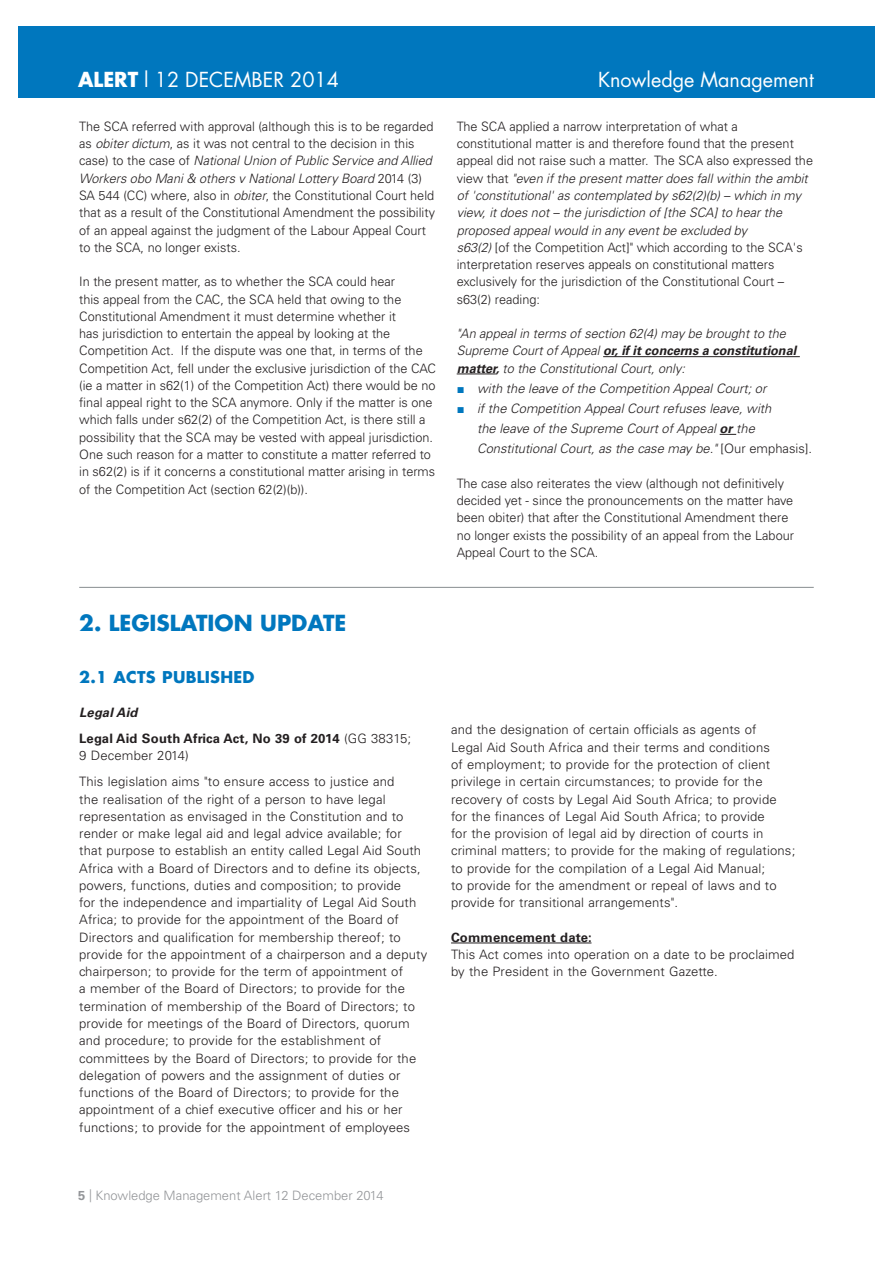
<style>
.page{position:relative;width:893px;height:1263px;background:#fff}
.page>*{position:absolute;margin:0;border:0;box-sizing:border-box;transform-origin:0 0}
.t1{font:700 21.6px "Futura Std";color:#0077be}
.t2{font:20.1px "Futura Std";color:#fff}
.t3{font:700 15.9px "Futura Std";letter-spacing:.015em;color:#0077be}
.t4{font:300 12.9px/17.2px "Univers LT Std";color:#231f20}
.t5{font:italic 300 12.9px/17.2px "Univers LT Std";color:#231f20}
.t6{font:700 12.9px/26px "Univers LT Std";letter-spacing:.01em;color:#231f20}
.t7{font:300 12.9px "Univers LT Std";color:#939598}
.s1{font-weight:700}
.s2{font-style:italic}
.s3{font-family:"Times New Roman";font-weight:400;font-style:normal;color:#0077be}
.s4{font-style:normal}
.s5{font-weight:300}
</style>
<div class="page">
<div style="left:18px;top:26px;width:856px;height:71px;background:#0077be"></div>
<hr style="left:603px;top:356px;width:196px;height:1px;background:#231f20">
<hr style="left:456px;top:374px;width:40px;height:1px;background:#231f20">
<svg style="left:719px;top:434px;width:17px;height:1px"></svg>
<hr style="left:451px;top:943px;width:140px;height:1px;background:#231f20">
<hr style="left:79px;top:587px;width:734px;height:1px;background:#888d90">
<h2 class="t2" style="left:78px;top:70px;width:262px"><span class="s1">ALERT</span> l 12 DECEMBER 2014</h2>
<p class="t4" style="left:79px;top:119px;width:357px">The SCA referred with approval (although this is to be regarded as <span class="s2">obiter dictum</span>, as it was not central to the decision in this case) to the case of <span class="s2">National Union of Public Service and Allied Workers obo Mani &amp; others v National Lottery Board</span> 2014 (3)<br>SA 544 (CC) where, also in <span class="s2">obiter</span>, the Constitutional Court held that as a result of the Constitutional Amendment the possibility of an appeal against the judgment of the Labour Appeal Court to the SCA, no longer exists.</p>
<p class="t4" style="left:79px;top:274px;width:358px">In the present matter, as to whether the SCA could hear<br>this appeal from the CAC, the SCA held that owing to the Constitutional Amendment it must determine whether it<br>has jurisdiction to entertain the appeal by looking at the Competition Act. If the dispute was one that, in terms of the Competition Act, fell under the exclusive jurisdiction of the CAC (ie a matter in s62(1) of the Competition Act) there would be no final appeal right to the SCA anymore. Only if the matter is one which falls under s62(2) of the Competition Act, is there still a possibility that the SCA may be vested with appeal jurisdiction.<br>One such reason for a matter to constitute a matter referred to in s62(2) is if it concerns a constitutional matter arising in terms of the Competition Act (section 62(2)(b)).</p>
<h2 class="t2" style="left:598px;top:70px;width:217px">Knowledge Management</h2>
<p class="t4" style="left:456px;top:119px;width:358px">The SCA applied a narrow interpretation of what a constitutional matter is and therefore found that the present appeal did not raise such a matter. The SCA also expressed the view that <span class="s2">"even if the present matter does fall within the ambit of 'constitutional' as contemplated by s62(2)(b) – which in my view, it does not – the jurisdiction of [the SCA] to hear the proposed appeal would in any event be excluded by<br>s63(2)</span> [of the Competition Act]" which according to the SCA's interpretation reserves appeals on constitutional matters exclusively for the jurisdiction of the Constitutional Court – s63(2) reading:</p>
<p class="t5" style="left:456px;top:326px;width:341px">"An appeal in terms of section 62(4) may be brought to the<br>Supreme Court of Appeal <span class="s1">or, if it concerns a constitutional matter,</span> to the Constitutional Court, only:</p>
<p class="t5" style="left:456px;top:380px;width:311px"><span class="s3">■</span> with the leave of the Competition Appeal Court; or</p>
<p class="t5" style="left:477px;top:399px;width:336px;line-height:20.1px;text-indent:-20px"><span class="s3">■</span> if the Competition Appeal Court refuses leave, with<br>the leave of the Supreme Court of Appeal <span class="s1">or</span> the<br>Constitutional Court, as the case may be." <span class="s4">[Our emphasis].</span></p>
<p class="t4" style="left:456px;top:475px;width:339px">The case also reiterates the view (although not definitively decided yet - since the pronouncements on the matter have been obiter) that after the Constitutional Amendment there no longer exists the possibility of an appeal from the Labour Appeal Court to the SCA.</p>
<h1 class="t1" style="left:79px;top:613px;width:269px">2. LEGISLATION UPDATE</h1>
<p class="t3" style="left:79px;top:669px;width:177px">2.1 ACTS PUBLISHED</p>
<p class="t6" style="left:79px;top:700px;width:333px"><span class="s2">Legal Aid<br></span>Legal Aid South Africa Act, No 39 of 2014 <span class="s5">(GG 38315;</span></p>
<p class="t4" style="left:79px;top:744px;width:317px;line-height:26px">9 December 2014)<br>This legislation aims "to ensure access to justice and</p>
<p class="t4" style="left:79px;top:791px;width:350px">the realisation of the right of a person to have legal representation as envisaged in the Constitution and to render or make legal aid and legal advice available; for that purpose to establish an entity called Legal Aid South Africa with a Board of Directors and to define its objects, powers, functions, duties and composition; to provide<br>for the independence and impartiality of Legal Aid South Africa; to provide for the appointment of the Board of Directors and qualification for membership thereof; to provide for the appointment of a chairperson and a deputy chairperson; to provide for the term of appointment of<br>a member of the Board of Directors; to provide for the termination of membership of the Board of Directors; to provide for meetings of the Board of Directors, quorum and procedure; to provide for the establishment of committees by the Board of Directors; to provide for the delegation of powers and the assignment of duties or functions of the Board of Directors; to provide for the appointment of a chief executive officer and his or her functions; to provide for the appointment of employees</p>
<p class="t7" style="left:78px;top:1189px;width:307px"><span class="s1">5</span> | Knowledge Management Alert 12 December 2014</p>
<p class="t4" style="left:451px;top:722px;width:346px">and the designation of certain officials as agents of<br>Legal Aid South Africa and their terms and conditions<br>of employment; to provide for the protection of client privilege in certain circumstances; to provide for the recovery of costs by Legal Aid South Africa; to provide for the finances of Legal Aid South Africa; to provide<br>for the provision of legal aid by direction of courts in criminal matters; to provide for the making of regulations; to provide for the compilation of a Legal Aid Manual;<br>to provide for the amendment or repeal of laws and to provide for transitional arrangements".</p>
<p class="t6" style="left:451px;top:925px;width:142px">Commencement date:</p>
<p class="t4" style="left:451px;top:947px;width:345px">This Act comes into operation on a date to be proclaimed by the President in the Government Gazette.</p>
</div>
